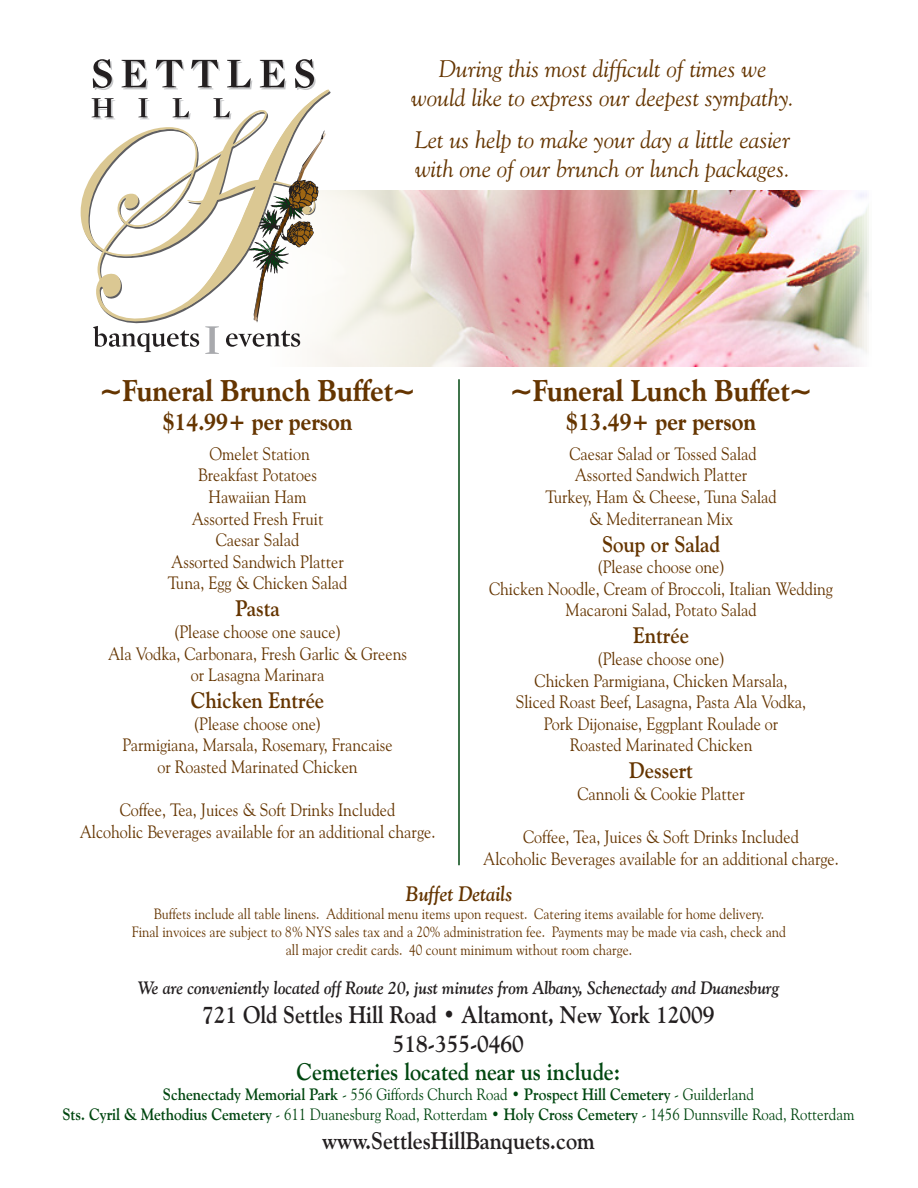
<style>
.page{position:relative;width:918px;height:1188px;background:#fff}
.page>*{position:absolute;margin:0;border:0;box-sizing:border-box;transform-origin:0 0}
.t1{font:800 30px "Goudy Old Style BT";color:#653500;scale:.9 1}
.t2{font:italic 24px/28.8px "Goudy Old Style BT";color:#653500;text-align:center}
.t3{font:700 24px "Goudy Old Style BT";color:#231f20;scale:.9 1}
.t4{font:800 24px "Goudy Old Style BT";color:#653500;scale:.9 1}
.t5{font:700 24px "Goudy Old Style BT";color:#004710;scale:.9 1}
.t6{font:700 22.5px "Goudy Old Style BT";color:#653500;scale:.9 1}
.t7{font:italic 700 21px "Goudy Old Style BT";color:#653500;scale:.9 1}
.t8{font:18px/21.6px "Goudy Old Style BT";color:#653500;text-align:center;scale:.9 1}
.t9{font:italic 700 18px "Goudy Old Style BT";color:#231f20;scale:.9 1}
.t10{font:16.5px "Goudy Old Style BT";color:#004710;scale:.9 1}
.t11{font:700 16.5px "Goudy Old Style BT";color:#004710;scale:.9 1}
.t12{font:15px/18px "Goudy Old Style BT";color:#653500;text-align:center;scale:.9 1}
.s1{font-weight:400}
.s2{font-weight:700}
</style>
<div class="page">
<img style="left:312px;top:190px;width:557px;height:176px">
<svg style="left:81px;top:59px;width:248px;height:295px"></svg>
<hr style="left:458px;top:379px;width:2px;height:486px;background:#004710">
<p class="t2" style="left:411px;top:54px;width:384px">During this most difficult of times we would like to express our deepest sympathy.</p>
<p class="t2" style="left:415px;top:125px;width:377px;text-align:left">Let us help to make your day a little easier with one of our brunch or lunch packages.</p>
<p class="t1" style="left:510px;top:372px;width:337px">~Funeral Lunch Buffet~</p>
<p class="t4" style="left:566px;top:407px;width:212px">$13.49+ per person</p>
<p class="t8" style="left:569px;top:442px;width:210px">Caesar Salad or Tossed Salad</p>
<p class="t8" style="left:575px;top:464px;width:193px">Assorted Sandwich Platter</p>
<p class="t8" style="left:545px;top:486px;width:259px">Turkey, Ham &amp; Cheese, Tuna Salad &amp; Mediterranean Mix</p>
<p class="t6" style="left:602px;top:530px;width:132px">Soup or Salad</p>
<p class="t8" style="left:597px;top:556px;width:145px">(Please choose one)</p>
<p class="t8" style="left:489px;top:577px;width:384px">Chicken Noodle, Cream of Broccoli, Italian Wedding</p>
<p class="t8" style="left:565px;top:599px;width:214px">Macaroni Salad, Potato Salad</p>
<p class="t6" style="left:633px;top:622px;width:64px">Entrée</p>
<p class="t8" style="left:597px;top:648px;width:145px">(Please choose one)</p>
<p class="t8" style="left:516px;top:669px;width:324px">Chicken Parmigiana, Chicken Marsala, Sliced Roast Beef, Lasagna, Pasta Ala Vodka, Pork Dijonaise, Eggplant Roulade or Roasted Marinated Chicken</p>
<p class="t6" style="left:629px;top:757px;width:72px">Dessert</p>
<p class="t8" style="left:577px;top:783px;width:188px">Cannoli &amp; Cookie Platter</p>
<p class="t8" style="left:523px;top:826px;width:308px">Coffee, Tea, Juices &amp; Soft Drinks Included</p>
<p class="t8" style="left:483px;top:847px;width:397px">Alcoholic Beverages available for an additional charge.</p>
<p class="t7" style="left:406px;top:881px;width:120px">Buffet Details</p>
<p class="t12" style="left:132px;top:905px;width:728px">Buffets include all table linens. Additional menu items upon request. Catering items available for home delivery.<br>Final invoices are subject to 8% NYS sales tax and a 20% administration fee. Payments may be made via cash, check and all major credit cards. 40 count minimum without room charge.</p>
<p class="t9" style="left:138px;top:977px;width:714px">We are conveniently located off Route 20, just minutes from Albany, Schenectady and Duanesburg</p>
<p class="t3" style="left:202px;top:1000px;width:571px">721 Old Settles Hill Road • Altamont, New York 12009</p>
<p class="t3" style="left:393px;top:1029px;width:147px">518-355-0460</p>
<p class="t5" style="left:297px;top:1057px;width:361px">Cemeteries located near us include:</p>
<p class="t11" style="left:163px;top:1084px;width:658px">Schenectady Memorial Park <span class="s1">- 556 Giffords Church Road</span> • Prospect Hill Cemetery <span class="s1">- Guilderland</span></p>
<p class="t10" style="left:63px;top:1104px;width:881px"><span class="s2">Sts. Cyril &amp; Methodius Cemetery</span> - 611 Duanesburg Road, Rotterdam <span class="s2">• Holy Cross Cemetery</span> - 1456 Dunnsville Road, Rotterdam</p>
<p class="t3" style="left:322px;top:1126px;width:304px">www.SettlesHillBanquets.com</p>
<p class="t1" style="left:100px;top:372px;width:352px">~Funeral Brunch Buffet~</p>
<p class="t4" style="left:163px;top:407px;width:212px">$14.99+ per person</p>
<p class="t8" style="left:209px;top:442px;width:113px">Omelet Station</p>
<p class="t8" style="left:198px;top:464px;width:134px">Breakfast Potatoes</p>
<p class="t8" style="left:209px;top:486px;width:111px">Hawaiian Ham</p>
<p class="t8" style="left:192px;top:507px;width:148px">Assorted Fresh Fruit</p>
<p class="t8" style="left:216px;top:529px;width:94px">Caesar Salad</p>
<p class="t8" style="left:171px;top:550px;width:193px">Assorted Sandwich Platter</p>
<p class="t8" style="left:168px;top:572px;width:201px">Tuna, Egg &amp; Chicken Salad</p>
<p class="t6" style="left:235px;top:595px;width:51px">Pasta</p>
<p class="t8" style="left:173px;top:621px;width:189px">(Please choose one sauce)</p>
<p class="t8" style="left:108px;top:642px;width:334px">Ala Vodka, Carbonara, Fresh Garlic &amp; Greens or Lasagna Marinara</p>
<p class="t6" style="left:191px;top:687px;width:150px">Chicken Entrée</p>
<p class="t8" style="left:193px;top:712px;width:145px">(Please choose one)</p>
<p class="t8" style="left:123px;top:734px;width:301px">Parmigiana, Marsala, Rosemary, Francaise or Roasted Marinated Chicken</p>
<p class="t8" style="left:120px;top:799px;width:308px">Coffee, Tea, Juices &amp; Soft Drinks Included</p>
<p class="t8" style="left:80px;top:820px;width:397px">Alcoholic Beverages available for an additional charge.</p>
</div>
